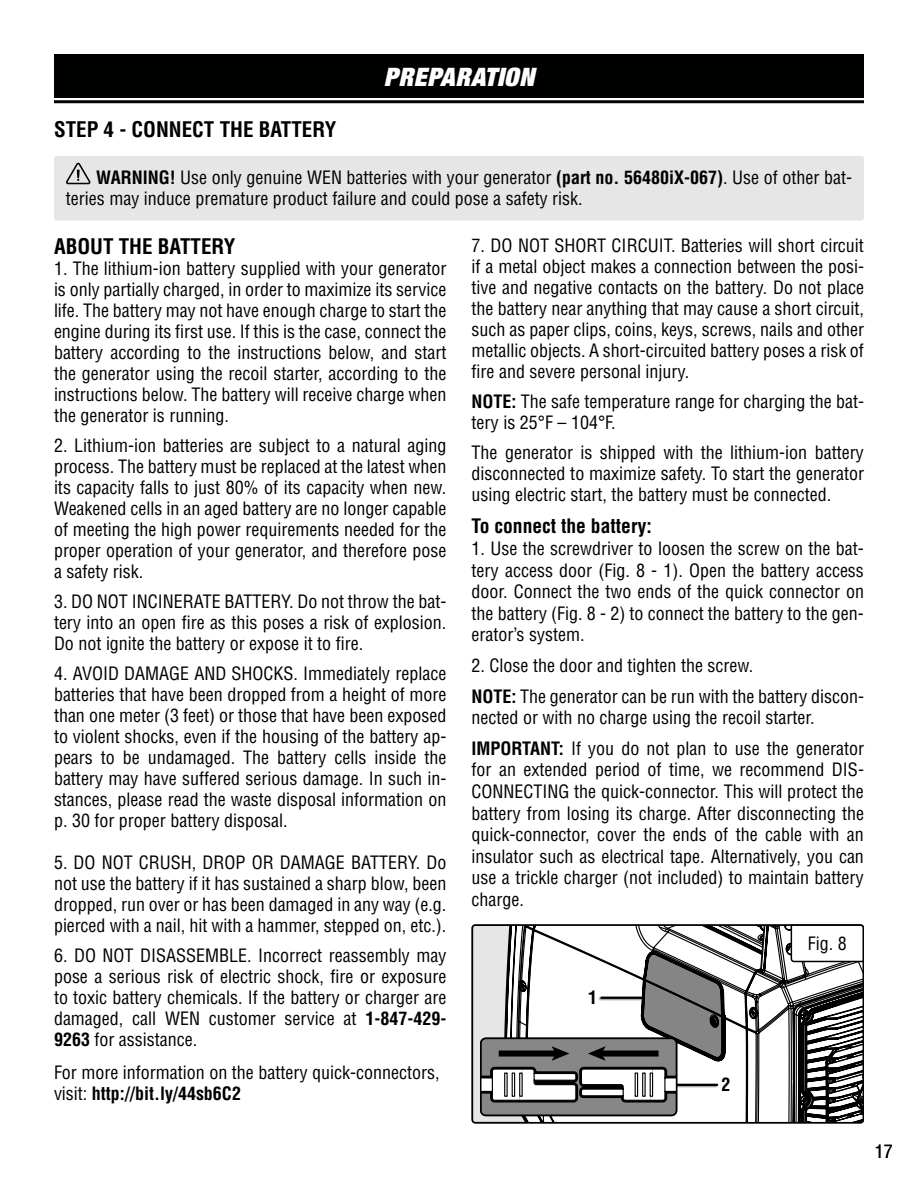
<style>
.page{position:relative;width:918px;height:1188px;background:#fff}
.page>*{position:absolute;margin:0;border:0;box-sizing:border-box;transform-origin:0 0}
.t1{font:italic 900 expanded 25.5px "Helvetica Neue";letter-spacing:.025em;color:#fff}
.t2{font:700 condensed 21px "Helvetica LT Std";color:#000}
.t3{font:700 condensed 19.5px "Helvetica LT Std";color:#000}
.t4{font:condensed 18px/21px "Helvetica LT Std";color:#000;text-align:justify}
.t5{font:700 condensed 18px "Helvetica LT Std";color:#000}
.s1{font-weight:700}
</style>
<div class="page">
<div style="left:54px;top:54px;width:810px;height:44px;background:#000101"></div>
<hr style="left:54px;top:100px;width:810px;height:3px;background:#000">
<svg style="left:481px;top:924px;width:383px;height:199px"></svg>
<div style="left:480px;top:1038px;width:197px;height:78px;border:2px solid #000;border-radius:5px"></div>
<div style="left:598px;top:996px;width:46px;height:5px;background:#000;opacity:.5"></div>
<hr style="left:601px;top:997px;width:41px;height:2px;background:#000">
<div style="left:54px;top:156px;width:810px;height:65px;background:#e6e6e6;border-radius:3px"></div>
<svg style="left:66px;top:163px;width:25px;height:21px"></svg>
<p class="t2" style="left:54px;top:116px;width:284px">STEP 4 - CONNECT THE BATTERY</p>
<h1 class="t1" style="left:384px;top:61px;width:152px">PREPARATION</h1>
<p class="t4" style="left:66px;top:167px;width:788px;text-indent:30px"><span class="s1">WARNING!</span> Use only genuine WEN batteries with your generator <span class="s1">(part no. 56480iX-067)</span>. Use of other bat&shy;teries may induce premature product failure and could pose a safety risk.</p>
<p class="t4" style="left:472px;top:235px;width:394px">7. DO NOT SHORT CIRCUIT. Batteries will short circuit if a metal object makes a connection between the posi&shy;tive and negative contacts on the battery. Do not place the battery near anything that may cause a short circuit, such as paper clips, coins, keys, screws, nails and other metallic objects. A short-circuited battery poses a risk of fire and severe personal injury.</p>
<p class="t4" style="left:472px;top:391px;width:394px"><span class="s1">NOTE:</span> The safe temperature range for charging the bat&shy;tery is 25°F – 104°F.</p>
<p class="t4" style="left:472px;top:442px;width:394px">The generator is shipped with the lithium-ion battery disconnected to maximize safety. To start the generator using electric start, the battery must be connected.</p>
<p class="t3" style="left:472px;top:514px;width:182px">To connect the battery:</p>
<p class="t4" style="left:472px;top:538px;width:394px;line-height:21.6px">1. Use the screwdriver to loosen the screw on the bat&shy;tery access door (Fig. 8 - 1). Open the battery access door. Connect the two ends of the quick connector on the battery (Fig. 8 - 2) to connect the battery to the gen&shy;erator’s system.</p>
<p class="t4" style="left:472px;top:650px;width:394px;line-height:30.6px">2. Close the door and tighten the screw.<br><span class="s1">NOTE:</span> The generator can be run with the battery discon-</p>
<p class="t4" style="left:472px;top:702px;width:394px;line-height:30.6px">nected or with no charge using the recoil starter.<br><span class="s1">IMPORTANT:</span> If you do not plan to use the generator</p>
<p class="t4" style="left:472px;top:759px;width:394px;line-height:21.6px">for an extended period of time, we recommend DIS-CONNECTING the quick-connector. This will protect the battery from losing its charge. After disconnecting the quick-connector, cover the ends of the cable with an insulator such as electrical tape. Alternatively, you can use a trickle charger (not included) to maintain battery charge.</p>
<p class="t2" style="left:54px;top:233px;width:183px">ABOUT THE BATTERY</p>
<p class="t4" style="left:54px;top:258px;width:394px">1. The lithium-ion battery supplied with your generator is only partially charged, in order to maximize its service life. The battery may not have enough charge to start the engine during its first use. If this is the case, connect the battery according to the instructions below, and start the generator using the recoil starter, according to the instructions below. The battery will receive charge when the generator is running.</p>
<p class="t4" style="left:54px;top:435px;width:394px">2. Lithium-ion batteries are subject to a natural aging process. The battery must be replaced at the latest when its capacity falls to just 80% of its capacity when new.<br>Weakened cells in an aged battery are no longer capable of meeting the high power requirements needed for the proper operation of your generator, and therefore pose a safety risk.</p>
<p class="t4" style="left:54px;top:591px;width:394px">3. DO NOT INCINERATE BATTERY. Do not throw the bat&shy;tery into an open fire as this poses a risk of explosion.<br>Do not ignite the battery or expose it to fire.</p>
<p class="t4" style="left:54px;top:663px;width:394px">4. AVOID DAMAGE AND SHOCKS. Immediately replace batteries that have been dropped from a height of more than one meter (3 feet) or those that have been exposed to violent shocks, even if the housing of the battery ap&shy;pears to be undamaged. The battery cells inside the battery may have suffered serious damage. In such in&shy;stances, please read the waste disposal information on p. 30 for proper battery disposal.</p>
<p class="t4" style="left:54px;top:852px;width:394px">5. DO NOT CRUSH, DROP OR DAMAGE BATTERY. Do not use the battery if it has sustained a sharp blow, been dropped, run over or has been damaged in any way (e.g. pierced with a nail, hit with a hammer, stepped on, etc.).</p>
<p class="t4" style="left:54px;top:945px;width:394px">6. DO NOT DISASSEMBLE. Incorrect reassembly may pose a serious risk of electric shock, fire or exposure to toxic battery chemicals. If the battery or charger are damaged, call WEN customer service at <span class="s1">1-847-429- 9263</span> for assistance.</p>
<p class="t4" style="left:54px;top:1062px;width:387px">For more information on the battery quick-connectors, visit: <span class="s1">http://bit.ly/44sb6C2</span></p>
<p class="t4" style="left:808px;top:932px;width:40px">Fig. 8</p>
<p class="t5" style="left:588px;top:986px;width:10px">1</p>
<p class="t5" style="left:722px;top:1073px;width:10px">2</p>
<p class="t4" style="left:875px;top:1141px;width:19px">17</p>
</div>
